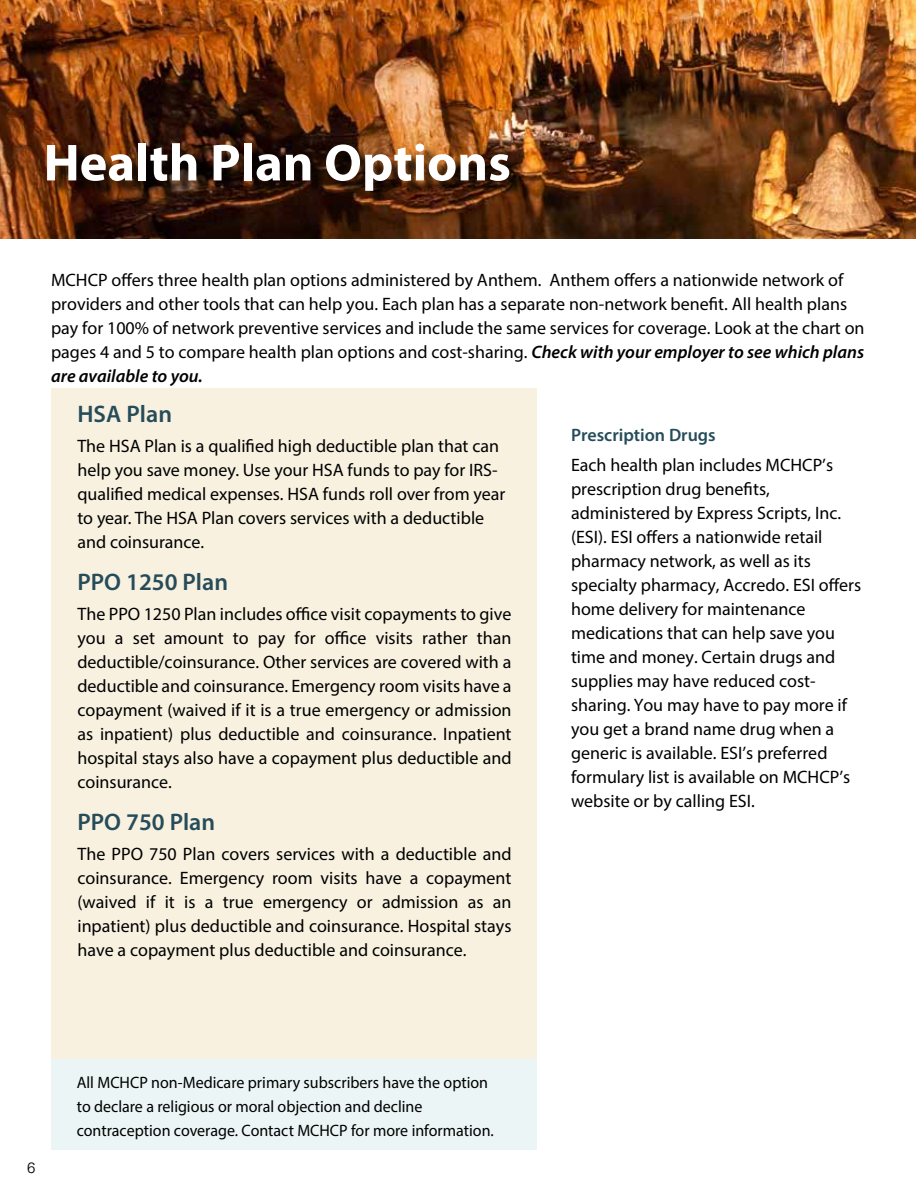
<style>
.page{position:relative;width:918px;height:1188px;background:#fff}
.page>*{position:absolute;margin:0;border:0;box-sizing:border-box;transform-origin:0 0}
.t1{font:700 52.5px "Myriad Pro";color:#fff}
.t2{font:600 24px "Myriad Pro";color:#264c5a}
.t3{font:18px/24px "Myriad Pro";color:#000}
.t4{font:600 18px "Myriad Pro";color:#264c5a}
.t5{font:16.5px/24px "Myriad Pro";color:#000}
.t6{font:300 15px "Univers LT Std";color:#000}
.s1{font-weight:600;font-style:italic}
</style>
<div class="page">
<div style="left:51px;top:388px;width:486px;height:678px;background:#f8f1e0"></div>
<img style="left:0;top:0;width:916px;height:239px">
<div style="left:49px;top:145px;width:476px;height:62px;background:#000;opacity:.85"></div>
<div style="left:51px;top:1059px;width:486px;height:91px;background:#ebf5f5"></div>
<h1 class="t1" style="left:44px;top:129px;width:469px">Health Plan Options</h1>
<p class="t3" style="left:51px;top:268px;width:815px">MCHCP offers three health plan options administered by Anthem. Anthem offers a nationwide network of providers and other tools that can help you. Each plan has a separate non-network benefit. All health plans pay for 100% of network preventive services and include the same services for coverage. Look at the chart on pages 4 and 5 to compare health plan options and cost-sharing. <span class="s1">Check with your employer to see which plans are available to you.</span></p>
<h2 class="t2" style="left:77px;top:399px;width:96px">HSA Plan</h2>
<p class="t3" style="left:77px;top:434px;width:430px">The HSA Plan is a qualified high deductible plan that can help you save money. Use your HSA funds to pay for IRS&shy;qualified medical expenses. HSA funds roll over from year to year. The HSA Plan covers services with a deductible and coinsurance.</p>
<h2 class="t2" style="left:77px;top:567px;width:152px">PPO 1250 Plan</h2>
<p class="t3" style="left:77px;top:602px;width:436px;text-align:justify">The PPO 1250 Plan includes office visit copayments to give you a set amount to pay for office visits rather than deductible/coinsurance. Other services are covered with a deductible and coinsurance. Emergency room visits have a copayment (waived if it is a true emergency or admission as inpatient) plus deductible and coinsurance. Inpatient hospital stays also have a copayment plus deductible and coinsurance.</p>
<h2 class="t2" style="left:77px;top:807px;width:139px">PPO 750 Plan</h2>
<p class="t3" style="left:77px;top:842px;width:436px;text-align:justify">The PPO 750 Plan covers services with a deductible and coinsurance. Emergency room visits have a copayment (waived if it is a true emergency or admission as an inpatient) plus deductible and coinsurance. Hospital stays have a copayment plus deductible and coinsurance.</p>
<p class="t4" style="left:571px;top:423px;width:146px">Prescription Drugs</p>
<p class="t3" style="left:571px;top:452px;width:292px">Each health plan includes MCHCP’s prescription drug benefits, administered by Express Scripts, Inc. (ESI). ESI offers a nationwide retail pharmacy network, as well as its specialty pharmacy, Accredo. ESI offers home delivery for maintenance medications that can help save you time and money. Certain drugs and supplies may have reduced cost&shy;sharing. You may have to pay more if you get a brand name drug when a generic is available. ESI’s preferred formulary list is available on MCHCP’s website or by calling ESI.</p>
<p class="t6" style="left:27px;top:1158px;width:10px">6</p>
<p class="t5" style="left:77px;top:1070px;width:419px">All MCHCP non-Medicare primary subscribers have the option to declare a religious or moral objection and decline contraception coverage. Contact MCHCP for more information.</p>
</div>
